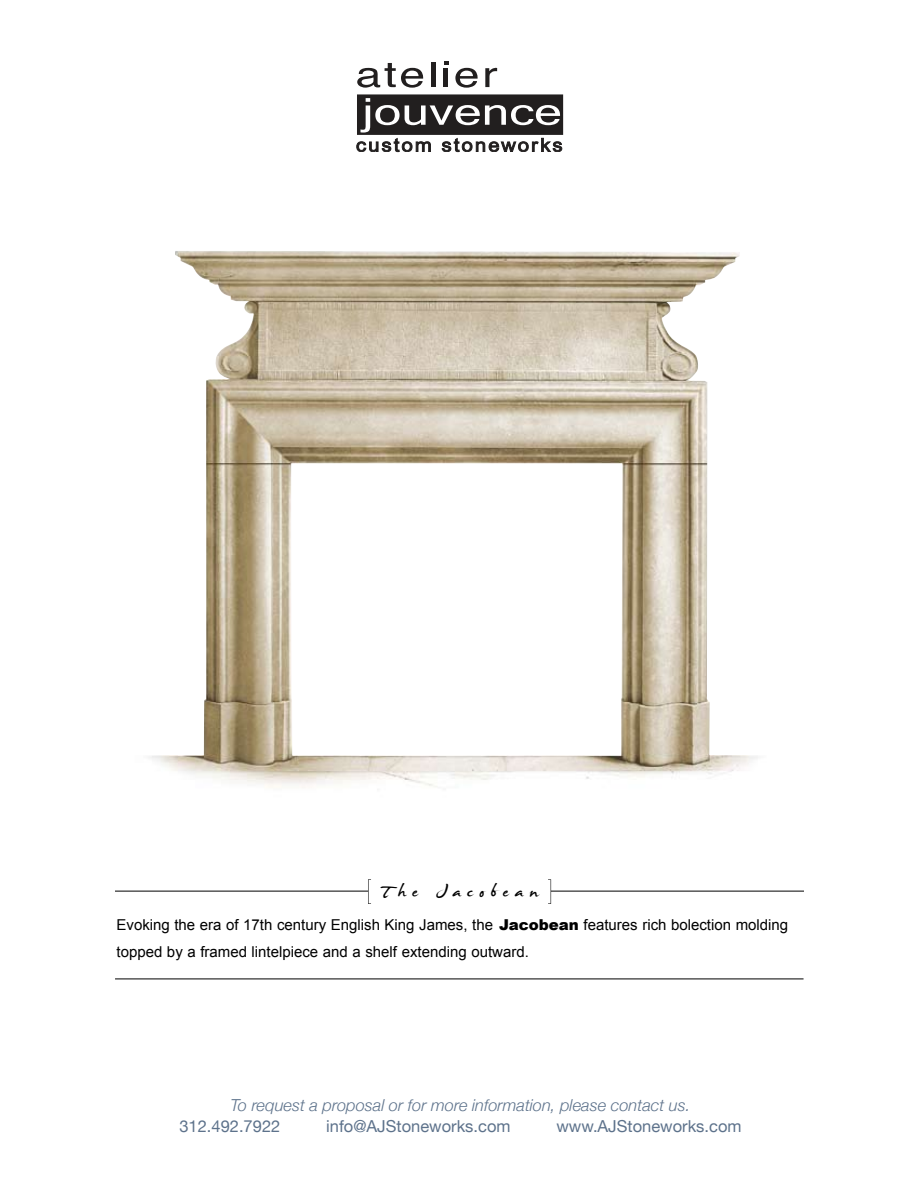
<style>
.page{position:relative;width:918px;height:1188px;background:#fff}
.page>*{position:absolute;margin:0;border:0;box-sizing:border-box;transform-origin:0 0}
.t1{font:27px "James Fajardo";letter-spacing:.2em;color:#000;scale:1.1 1}
.t2{font:italic 300 16.5px "Helvetica Neue";color:#5d728b}
.t3{font:16.5px "Helvetica Neue";color:#5d728b}
.t4{font:15px/27px "Arial";color:#000}
.s1{font-weight:900}
</style>
<div class="page">
<svg style="left:357px;top:94px;width:206px;height:58px"></svg>
<svg style="left:455px;top:68px;width:23px;height:20px"></svg>
<svg style="left:357px;top:63px;width:66px;height:25px"></svg>
<svg style="left:444px;top:62px;width:4px;height:3px"></svg>
<hr style="left:444px;top:68px;width:4px;height:19px;background:#221f1f">
<hr style="left:431px;top:63px;width:4px;height:24px;background:#221f1f">
<svg style="left:485px;top:67px;width:12px;height:20px"></svg>
<img style="left:149px;top:251px;width:609px;height:537px">
<hr style="left:90px;top:891px;width:278px;height:1px;background:#000">
<svg style="left:368px;top:879px;width:3px;height:25px"></svg>
<hr style="left:115px;top:979px;width:689px;height:1px;background:#000">
<hr style="left:551px;top:891px;width:278px;height:1px;background:#000">
<svg style="left:548px;top:879px;width:3px;height:25px"></svg>
<div style="left:5px;top:878px;width:110px;height:23px;background:#fff"></div>
<div style="left:804px;top:878px;width:110px;height:23px;background:#fff"></div>
<h1 class="t1" style="left:380px;top:878px;width:145px">The Jacobean</h1>
<p class="t4" style="left:117px;top:911px;width:673px">Evoking the era of 17th century English King James, the <span class="s1">Jacobean</span> features rich bolection molding topped by a framed lintelpiece and a shelf extending outward.</p>
<p class="t2" style="left:231px;top:1095px;width:461px">To request a proposal or for more information, please contact us.</p>
<p class="t3" style="left:179px;top:1116px;width:102px">312.492.7922</p>
<p class="t3" style="left:326px;top:1116px;width:186px">info@AJStoneworks.com</p>
<p class="t3" style="left:556px;top:1116px;width:187px">www.AJStoneworks.com</p>
</div>
